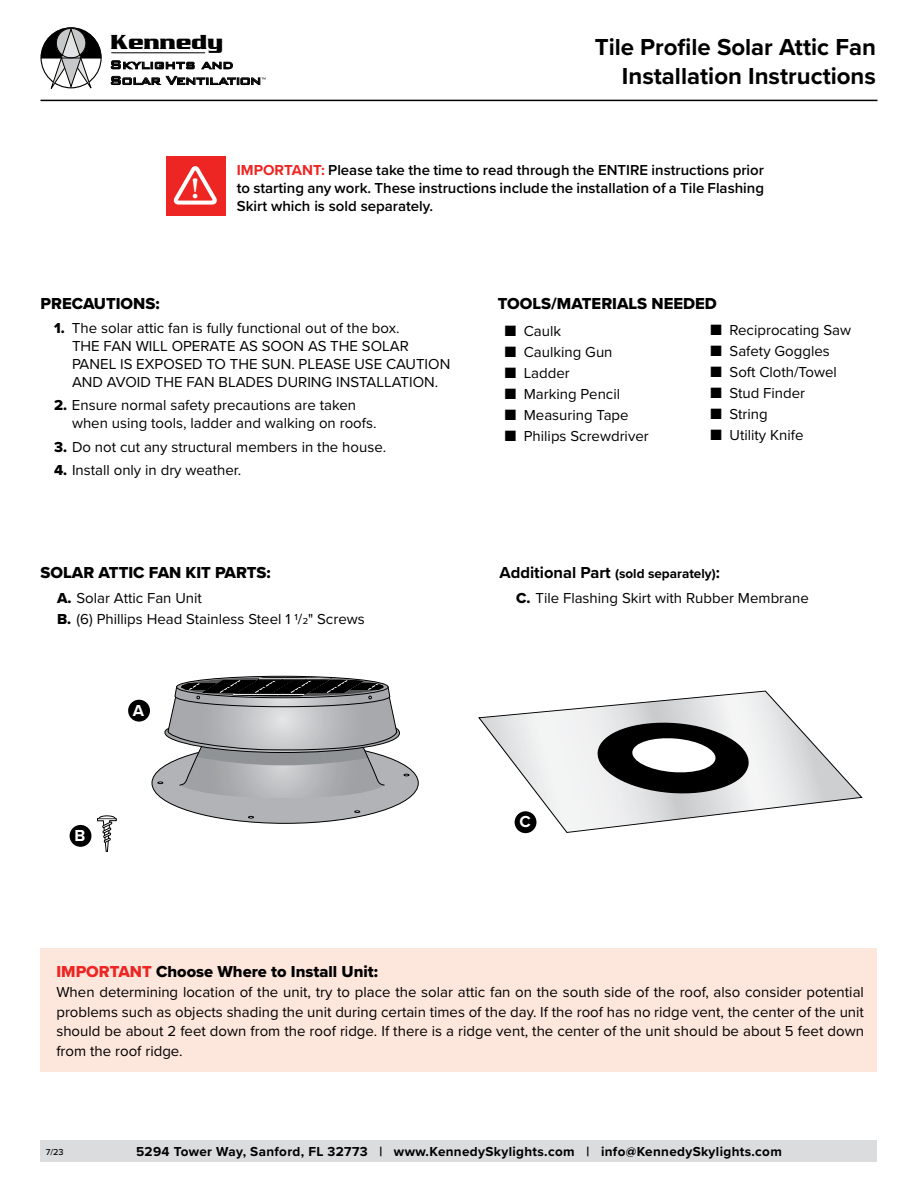
<style>
.page{position:relative;width:918px;height:1188px;background:#fff}
.page>*{position:absolute;margin:0;border:0;box-sizing:border-box;transform-origin:0 0}
.t1{font:700 29.4px "Minion";color:#fff}
.t2{font:700 24px "Proxima Nova";color:#000}
.t3{font:22.05px "Serpentine ICG Bold";letter-spacing:.015em;color:#000}
.subhead{font:16.5px "Proxima Nova Extrabld";color:#000}
.body_justify{font:16.5px "Proxima Nova Extrabld";color:#000}
.body{font:700 16.5px "Proxima Nova";color:#fff}
.t4{font:500 15.75px/15.6px "Bank Gothic BT";letter-spacing:-.025em;color:#000}
.body_justify-2{font:15px/19.5px "Proxima Nova";color:#000;text-align:justify}
.body-2{font:15px/18px "Proxima Nova";color:#000}
.body_justify-3{font:600 15px/18px "Proxima Nova";color:#000;text-align:justify}
.subhead-2{font:700 13.5px "Proxima Nova";letter-spacing:.025em;color:#000}
.subhead-3{font:700 13.5px "Proxima Nova";color:#000}
.date{font:500 9px "Proxima Nova";color:#000}
.s1{font-weight:700;color:#ed2623}
.s2{font-family:"Proxima Nova Extrabld"}
.s3{font-size:16.5px}
.s4{color:#ed2623}
</style>
<div class="page">
<div style="left:40px;top:948px;width:838px;height:123px;background:#fde6dc"></div>
<hr style="left:40px;top:100px;width:838px;height:1px;background:#000">
<div style="left:166px;top:156px;width:60px;height:60px;background:#ed2623"></div>
<svg style="left:173px;top:166px;width:44px;height:39px"></svg>
<svg style="left:111px;top:61px;width:83px;height:8px"></svg>
<svg style="left:202px;top:62px;width:31px;height:7px"></svg>
<hr style="left:111px;top:52px;width:94px;height:1px;background:#000">
<svg style="left:111px;top:76px;width:155px;height:9px"></svg>
<svg style="left:40px;top:27px;width:62px;height:62px"></svg>
<div style="left:56px;top:28px;width:30px;height:30px;border:1px solid #000;border-radius:50%"></div>
<svg style="left:478px;top:690px;width:385px;height:144px"></svg>
<svg style="left:593px;top:716px;width:160px;height:84px"></svg>
<div style="left:515px;top:811px;width:21px;height:22px;background:#000;border-radius:50%"></div>
<div style="left:152px;top:743px;width:267px;height:81px;background:#b1b3b6;border:1px solid #000;border-radius:50%"></div>
<svg style="left:248px;top:816px;width:6px;height:2px"></svg>
<svg style="left:158px;top:676px;width:251px;height:122px"></svg>
<svg style="left:97px;top:815px;width:20px;height:37px"></svg>
<div style="left:70px;top:825px;width:21px;height:22px;background:#000;border-radius:50%"></div>
<div style="left:128px;top:700px;width:22px;height:22px;background:#000;border-radius:50%"></div>
<div style="left:40px;top:1140px;width:838px;height:22px;background:#dbdcde"></div>
<p class="t3" style="left:111px;top:29px;width:114px">Kennedy</p>
<p class="t4" style="left:109px;top:57px;width:153px">Skylights and<br>Solar Ventilation</p>
<p class="t2" style="left:595px;top:29px;width:283px">Tile Profile Solar Attic Fan</p>
<p class="t2" style="left:622px;top:58px;width:256px">Installation Instructions</p>
<p class="t1" style="left:191px;top:174px;width:10px">!</p>
<p class="body_justify-3" style="left:237px;top:160px;width:529px"><span class="s1">IMPORTANT:</span> Please take the time to read through the ENTIRE instructions prior to starting any work. These instructions include the installation of a Tile Flashing Skirt which is sold separately.</p>
<p class="subhead" style="left:40px;top:291px;width:121px">PRECAUTIONS:</p>
<p class="body-2" style="left:72px;top:319px;width:380px;text-indent:-18px"><span class="s2">1.</span> The solar attic fan is fully functional out of the box.<br>THE FAN WILL OPERATE AS SOON AS THE SOLAR PANEL IS EXPOSED TO THE SUN. PLEASE USE CAUTION AND AVOID THE FAN BLADES DURING INSTALLATION.</p>
<p class="body-2" style="left:72px;top:395px;width:306px;text-indent:-18px"><span class="s2">2.</span> Ensure normal safety precautions are taken when using tools, ladder and walking on roofs.</p>
<p class="body-2" style="left:54px;top:437px;width:334px"><span class="s2">3.</span> Do not cut any structural members in the house.</p>
<p class="body-2" style="left:54px;top:461px;width:189px"><span class="s2">4.</span> Install only in dry weather.</p>
<p class="subhead" style="left:40px;top:561px;width:232px">SOLAR ATTIC FAN KIT PARTS:</p>
<p class="body-2" style="left:57px;top:588px;width:147px"><span class="s2">A.</span> Solar Attic Fan Unit</p>
<p class="body-2" style="left:57px;top:609px;width:309px"><span class="s2">B.</span> (6) Phillips Head Stainless Steel 1 1/2" Screws</p>
<p class="body" style="left:75px;top:823px;width:12px">B</p>
<p class="body" style="left:133px;top:698px;width:13px">A</p>
<p class="subhead" style="left:498px;top:291px;width:220px">TOOLS/MATERIALS NEEDED</p>
<p class="body_justify-2" style="left:505px;top:321px;width:58px">■ Caulk</p>
<p class="body_justify-2" style="left:505px;top:342px;width:109px">■ Caulking Gun</p>
<p class="body_justify-2" style="left:505px;top:363px;width:66px">■ Ladder</p>
<p class="body_justify-2" style="left:505px;top:384px;width:117px">■ Marking Pencil</p>
<p class="body_justify-2" style="left:505px;top:405px;width:125px">■ Measuring Tape</p>
<p class="body_justify-2" style="left:505px;top:426px;width:145px">■ Philips Screwdriver</p>
<p class="body_justify-2" style="left:711px;top:320px;width:142px">■ Reciprocating Saw</p>
<p class="body_justify-2" style="left:711px;top:341px;width:121px">■ Safety Goggles</p>
<p class="body_justify-2" style="left:711px;top:362px;width:128px">■ Soft Cloth/Towel</p>
<p class="body_justify-2" style="left:711px;top:383px;width:96px">■ Stud Finder</p>
<p class="body_justify-2" style="left:711px;top:404px;width:59px">■ String</p>
<p class="body_justify-2" style="left:711px;top:425px;width:94px">■ Utility Knife</p>
<p class="subhead-3" style="left:500px;top:564px;width:222px"><span class="s3">Additional Part</span> (sold separately)<span class="s3">:</span></p>
<p class="body-2" style="left:516px;top:588px;width:294px"><span class="s2">C.</span> Tile Flashing Skirt with Rubber Membrane</p>
<p class="body" style="left:519px;top:809px;width:13px">C</p>
<p class="body_justify" style="left:56px;top:959px;width:323px"><span class="s4">IMPORTANT</span> Choose Where to Install Unit:</p>
<p class="body_justify-2" style="left:56px;top:982px;width:809px">When determining location of the unit, try to place the solar attic fan on the south side of the roof, also consider potential problems such as objects shading the unit during certain times of the day. If the roof has no ridge vent, the center of the unit should be about 2 feet down from the roof ridge. If there is a ridge vent, the center of the unit should be about 5 feet down from the roof ridge.</p>
<p class="date" style="left:46px;top:1145px;width:19px">7/23</p>
<p class="subhead-2" style="left:136px;top:1141px;width:647px">5294 Tower Way, Sanford, FL 32773 | www.KennedySkylights.com | info@KennedySkylights.com</p>
</div>
